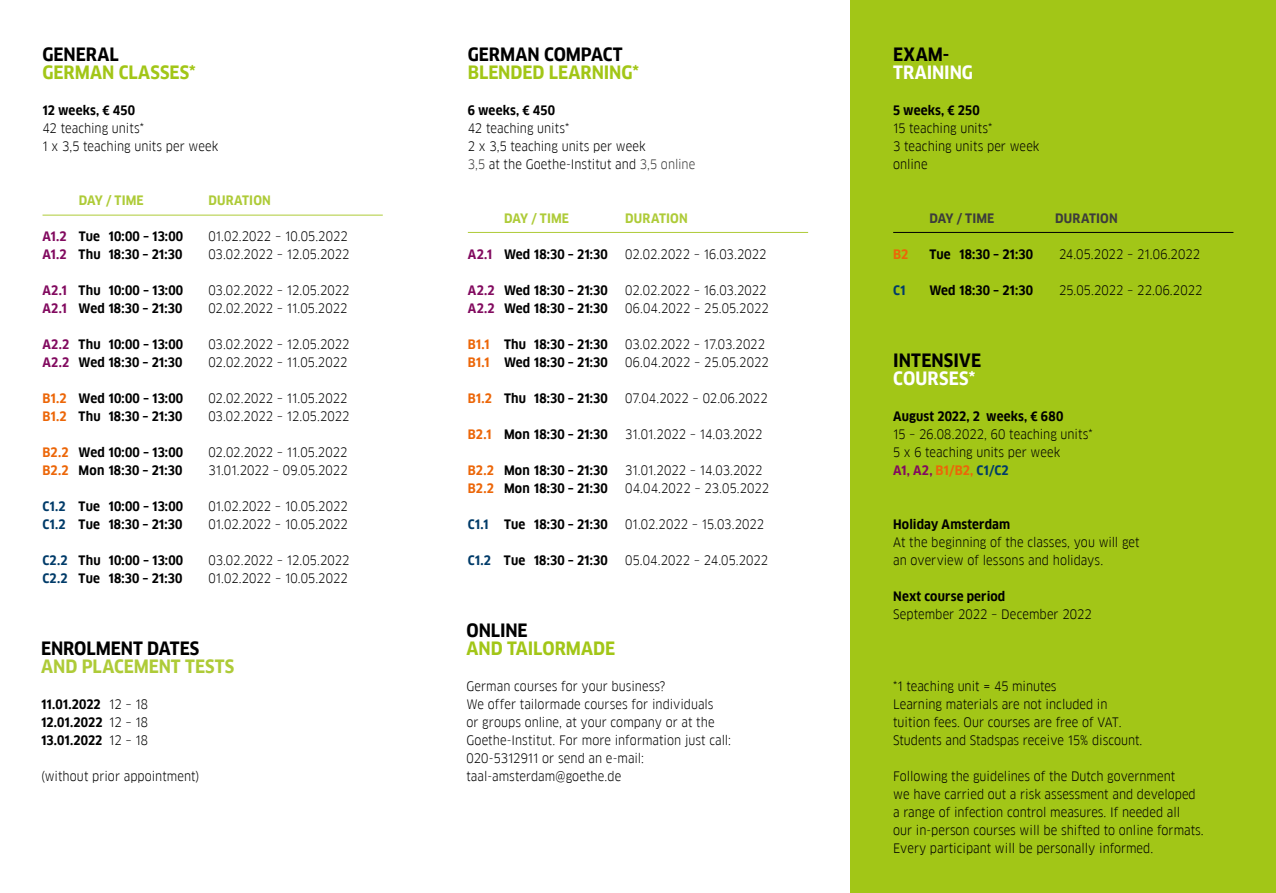
<style>
.page{position:relative;width:1276px;height:893px;background:#fff}
.page>*{position:absolute;margin:0;border:0;box-sizing:border-box;transform-origin:0 0}
.t1{font:700 18px "Goethe FF Clan";color:#000}
.t2{font:700 18px "Goethe FF Clan";color:#a2c617}
.t3{font:700 18px "Goethe FF Clan";color:#aecb38}
.t4{font:700 18px "Goethe FF Clan";letter-spacing:.005em;color:#fff}
.t5{font:12.75px/18px "Goethe FF Clan";color:#000}
.t6{font:700 12.75px/18px "Goethe FF Clan";letter-spacing:.01em;color:#000;text-align:justify}
.t7{font:700 12.75px "Goethe FF Clan";letter-spacing:.01em;color:#aecb38}
.t8{font:700 12.75px "Goethe FF Clan";letter-spacing:.01em;color:#3c3c3b}
.t9{font:700 12.75px "Goethe FF Clan";color:#ec6608}
.t10{font:700 12.75px "Goethe FF Clan";color:#003b69}
.s1{color:#820a5f}
.s2{color:#ec6608}
.s3{color:#003b69}
.s4{font-weight:400}
.s5{color:#3c3c3b}
.s6{font-weight:700;color:#820a5f}
.s7{font-weight:700;color:#ec6608}
.s8{font-weight:700;color:#003b69}
</style>
<div class="page">
<div style="left:850px;top:0;width:426px;height:893px;background:#a2c617"></div>
<hr style="left:43px;top:215px;width:340px;height:1px;background:#aecb38">
<hr style="left:468px;top:232px;width:340px;height:1px;background:#aecb38">
<hr style="left:893px;top:232px;width:340px;height:1px;background:#000">
<h1 class="t1" style="left:43px;top:43px;width:78px">GENERAL</h1>
<h1 class="t2" style="left:43px;top:61px;width:155px">GERMAN CLASSES*</h1>
<p class="t6" style="left:43px;top:101px;width:94px">12 weeks, € 450</p>
<p class="t5" style="left:43px;top:119px;width:177px">42 teaching units*<br>1 x 3,5 teaching units per week</p>
<p class="t7" style="left:79px;top:192px;width:67px">DAY / TIME</p>
<p class="t7" style="left:208px;top:192px;width:64px">DURATION</p>
<p class="t6" style="left:43px;top:227px;width:142px"><span class="s1">A1.2</span> Tue 10:00 – 13:00</p>
<p class="t5" style="left:208px;top:227px;width:141px">01.02.2022 – 10.05.2022</p>
<p class="t6" style="left:43px;top:245px;width:141px"><span class="s1">A1.2</span> Thu 18:30 – 21:30</p>
<p class="t5" style="left:208px;top:245px;width:143px">03.02.2022 – 12.05.2022</p>
<p class="t6" style="left:42px;top:281px;width:142px"><span class="s1">A2.1</span> Thu 10:00 – 13:00</p>
<p class="t5" style="left:208px;top:281px;width:143px">03.02.2022 – 12.05.2022</p>
<p class="t6" style="left:42px;top:299px;width:141px"><span class="s1">A2.1</span> Wed 18:30 – 21:30</p>
<p class="t5" style="left:208px;top:299px;width:141px">02.02.2022 – 11.05.2022</p>
<p class="t6" style="left:42px;top:335px;width:142px"><span class="s1">A2.2</span> Thu 10:00 – 13:00</p>
<p class="t5" style="left:208px;top:335px;width:143px">03.02.2022 – 12.05.2022</p>
<p class="t6" style="left:42px;top:353px;width:141px"><span class="s1">A2.2</span> Wed 18:30 – 21:30</p>
<p class="t5" style="left:208px;top:353px;width:141px">02.02.2022 – 11.05.2022</p>
<p class="t6" style="left:42px;top:389px;width:142px"><span class="s2">B1.2</span> Wed 10:00 – 13:00</p>
<p class="t5" style="left:208px;top:389px;width:141px">02.02.2022 – 11.05.2022</p>
<p class="t6" style="left:42px;top:407px;width:141px"><span class="s2">B1.2</span> Thu 18:30 – 21:30</p>
<p class="t5" style="left:208px;top:407px;width:143px">03.02.2022 – 12.05.2022</p>
<p class="t6" style="left:42px;top:443px;width:142px"><span class="s2">B2.2</span> Wed 10:00 – 13:00</p>
<p class="t5" style="left:208px;top:443px;width:141px">02.02.2022 – 11.05.2022</p>
<p class="t6" style="left:42px;top:461px;width:141px"><span class="s2">B2.2</span> Mon 18:30 – 21:30</p>
<p class="t5" style="left:208px;top:461px;width:141px">31.01.2022 – 09.05.2022</p>
<p class="t6" style="left:42px;top:497px;width:142px"><span class="s3">C1.2</span> Tue 10:00 – 13:00</p>
<p class="t5" style="left:208px;top:497px;width:141px">01.02.2022 – 10.05.2022</p>
<p class="t6" style="left:42px;top:515px;width:141px"><span class="s3">C1.2</span> Tue 18:30 – 21:30</p>
<p class="t5" style="left:208px;top:515px;width:141px">01.02.2022 – 10.05.2022</p>
<p class="t6" style="left:42px;top:551px;width:142px"><span class="s3">C2.2</span> Thu 10:00 – 13:00</p>
<p class="t5" style="left:208px;top:551px;width:143px">03.02.2022 – 12.05.2022</p>
<p class="t6" style="left:43px;top:569px;width:141px"><span class="s3">C2.2</span> Tue 18:30 – 21:30</p>
<p class="t5" style="left:208px;top:569px;width:141px">01.02.2022 – 10.05.2022</p>
<h1 class="t1" style="left:41px;top:637px;width:160px">ENROLMENT DATES</h1>
<h1 class="t3" style="left:41px;top:655px;width:195px">AND PLACEMENT TESTS</h1>
<p class="t6" style="left:41px;top:695px;width:108px">11.01.2022 <span class="s4">12 – 18<br></span>12.01.2022 <span class="s4">12 – 18<br></span>13.01.2022 <span class="s4">12 – 18</span></p>
<p class="t5" style="left:41px;top:767px;width:160px">(without prior appointment)</p>
<h1 class="t1" style="left:468px;top:43px;width:156px">GERMAN COMPACT</h1>
<h1 class="t2" style="left:468px;top:61px;width:173px">BLENDED LEARNING*</h1>
<p class="t6" style="left:468px;top:101px;width:89px">6 weeks, € 450</p>
<p class="t5" style="left:468px;top:119px;width:229px">42 teaching units*<br>2 x 3,5 teaching units per week<br><span class="s5">3,5</span> at the Goethe-Institut and <span class="s5">3,5 online</span></p>
<p class="t7" style="left:504px;top:210px;width:67px">DAY / TIME</p>
<p class="t7" style="left:625px;top:210px;width:64px">DURATION</p>
<p class="t6" style="left:468px;top:245px;width:141px"><span class="s1">A2.1</span> Wed 18:30 – 21:30</p>
<p class="t5" style="left:625px;top:245px;width:143px">02.02.2022 – 16.03.2022</p>
<p class="t6" style="left:468px;top:281px;width:141px"><span class="s1">A2.2</span> Wed 18:30 – 21:30</p>
<p class="t5" style="left:625px;top:281px;width:143px">02.02.2022 – 16.03.2022</p>
<p class="t6" style="left:468px;top:299px;width:141px"><span class="s1">A2.2</span> Wed 18:30 – 21:30</p>
<p class="t5" style="left:625px;top:299px;width:145px">06.04.2022 – 25.05.2022</p>
<p class="t6" style="left:468px;top:335px;width:141px"><span class="s2">B1.1</span> Thu 18:30 – 21:30</p>
<p class="t5" style="left:625px;top:335px;width:141px">03.02.2022 – 17.03.2022</p>
<p class="t6" style="left:468px;top:353px;width:141px"><span class="s2">B1.1</span> Wed 18:30 – 21:30</p>
<p class="t5" style="left:625px;top:353px;width:145px">06.04.2022 – 25.05.2022</p>
<p class="t6" style="left:468px;top:389px;width:141px"><span class="s2">B1.2</span> Thu 18:30 – 21:30</p>
<p class="t5" style="left:625px;top:389px;width:144px">07.04.2022 – 02.06.2022</p>
<p class="t6" style="left:468px;top:425px;width:141px"><span class="s2">B2.1</span> Mon 18:30 – 21:30</p>
<p class="t5" style="left:625px;top:425px;width:139px">31.01.2022 – 14.03.2022</p>
<p class="t6" style="left:468px;top:461px;width:141px"><span class="s2">B2.2</span> Mon 18:30 – 21:30</p>
<p class="t5" style="left:625px;top:461px;width:139px">31.01.2022 – 14.03.2022</p>
<p class="t6" style="left:468px;top:479px;width:141px"><span class="s2">B2.2</span> Mon 18:30 – 21:30</p>
<p class="t5" style="left:625px;top:479px;width:145px">04.04.2022 – 23.05.2022</p>
<p class="t6" style="left:468px;top:515px;width:141px"><span class="s3">C1.1</span> Tue 18:30 – 21:30</p>
<p class="t5" style="left:625px;top:515px;width:140px">01.02.2022 – 15.03.2022</p>
<p class="t6" style="left:468px;top:551px;width:141px"><span class="s3">C1.2</span> Tue 18:30 – 21:30</p>
<p class="t5" style="left:625px;top:551px;width:145px">05.04.2022 – 24.05.2022</p>
<h1 class="t1" style="left:466px;top:619px;width:63px">ONLINE</h1>
<h1 class="t2" style="left:466px;top:637px;width:150px">AND TAILORMADE</h1>
<p class="t5" style="left:466px;top:677px;width:266px">German courses for your business?<br>We offer tailormade courses for individuals<br>or groups online, at your company or at the Goethe-Institut. For more information just call:<br>020-5312911 or send an e-mail: taal-amsterdam@goethe.de</p>
<h1 class="t1" style="left:893px;top:43px;width:58px">EXAM-</h1>
<h1 class="t4" style="left:893px;top:61px;width:81px">TRAINING</h1>
<p class="t6" style="left:893px;top:101px;width:88px">5 weeks, € 250</p>
<p class="t5" style="left:893px;top:119px;width:148px">15 teaching units*<br>3 teaching units per week online</p>
<p class="t8" style="left:929px;top:210px;width:67px">DAY / TIME</p>
<p class="t8" style="left:1055px;top:210px;width:64px">DURATION</p>
<p class="t9" style="left:893px;top:246px;width:17px">B2</p>
<p class="t6" style="left:929px;top:245px;width:105px">Tue 18:30 – 21:30</p>
<p class="t5" style="left:1059px;top:245px;width:143px">24.05.2022 – 21.06.2022</p>
<p class="t10" style="left:893px;top:282px;width:14px">C1</p>
<p class="t6" style="left:929px;top:281px;width:105px">Wed 18:30 – 21:30</p>
<p class="t5" style="left:1059px;top:281px;width:145px">25.05.2022 – 22.06.2022</p>
<h1 class="t1" style="left:893px;top:350px;width:89px">INTENSIVE</h1>
<h1 class="t4" style="left:893px;top:368px;width:83px">COURSES*</h1>
<p class="t6" style="left:893px;top:407px;width:172px">August 2022, 2 weeks, € 680</p>
<p class="t5" style="left:893px;top:425px;width:201px">15 – 26.08.2022, 60 teaching units*<br>5 x 6 teaching units per week<br><span class="s6">A1, A2,</span> <span class="s7">B1/B2,</span> <span class="s8">C1/C2</span></p>
<p class="t6" style="left:893px;top:515px;width:119px">Holiday Amsterdam</p>
<p class="t5" style="left:893px;top:533px;width:248px">At the beginning of the classes, you will get an overview of lessons and holidays.</p>
<p class="t6" style="left:893px;top:587px;width:114px">Next course period</p>
<p class="t5" style="left:893px;top:605px;width:200px">September 2022 – December 2022</p>
<p class="t5" style="left:893px;top:677px;width:251px">*1 teaching unit = 45 minutes<br>Learning materials are not included in tuition fees. Our courses are free of VAT.<br>Students and Stadspas receive 15% discount.</p>
<p class="t5" style="left:893px;top:767px;width:312px">Following the guidelines of the Dutch government<br>we have carried out a risk assessment and developed a range of infection control measures. If needed all<br>our in-person courses will be shifted to online formats.<br>Every participant will be personally informed.</p>
</div>
